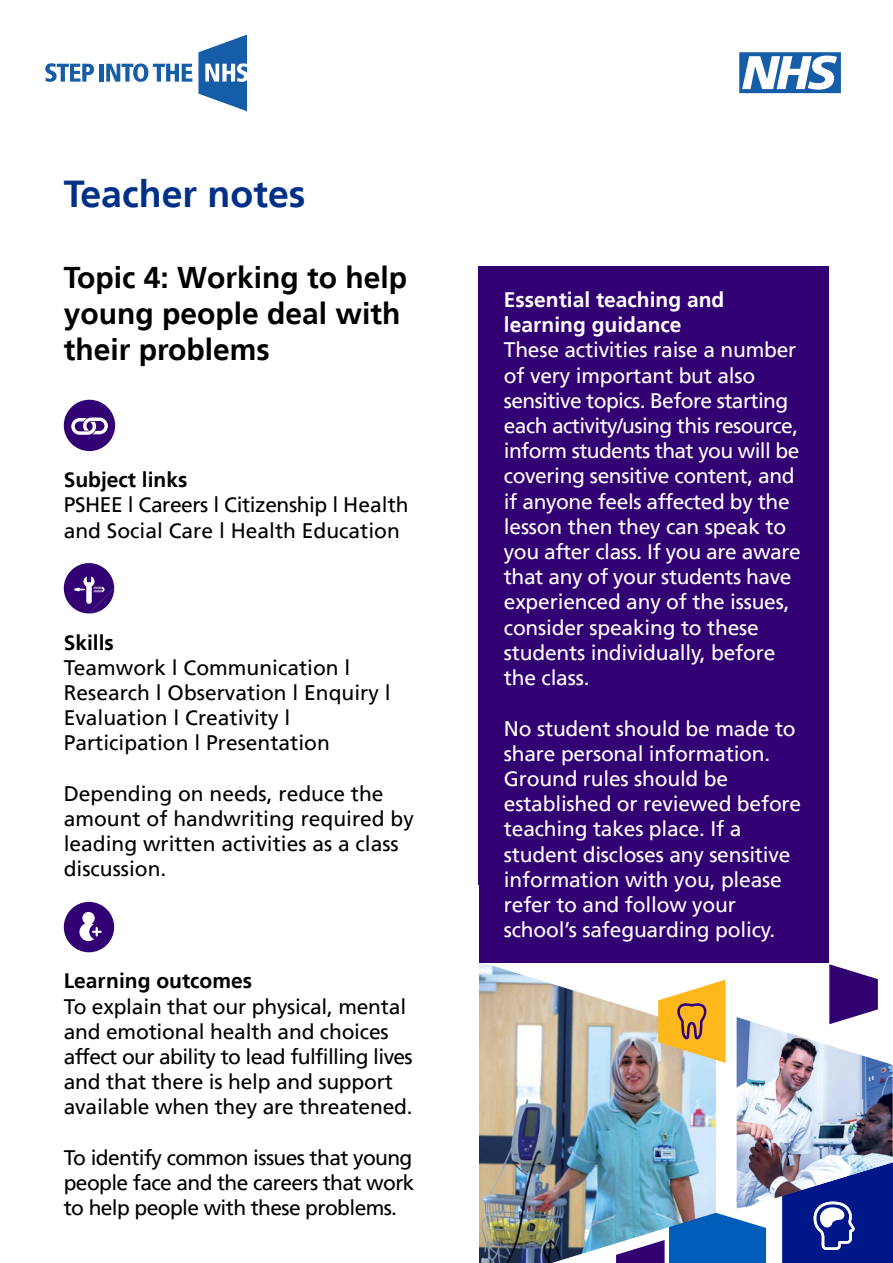
<style>
.page{position:relative;width:893px;height:1263px;background:#fff}
.page>*{position:absolute;margin:0;border:0;box-sizing:border-box;transform-origin:0 0}
.t1{font:700 37.5px "Frutiger LT";color:#003087}
.t2{font:700 30px/36px "Frutiger LT";color:#000}
.t3{font:21px/25.2px "Frutiger LT";letter-spacing:-.01em;color:#fff}
.t4{font:21px/25.2px "Frutiger LT";color:#000}
.t5{font:700 21px/25.2px "Frutiger LT";color:#fff}
.t6{font:700 21px "Frutiger LT";color:#000}
</style>
<div class="page">
<svg style="left:829px;top:964px;width:49px;height:53px"></svg>
<svg style="left:716px;top:1199px;width:50px;height:64px"></svg>
<img style="left:479px;top:963px;width:237px;height:300px">
<svg style="left:782px;top:1210px;width:111px;height:53px;background:#1a2f95"></svg>
<img style="left:737px;top:1017px;width:156px;height:193px">
<svg style="left:658px;top:980px;width:67px;height:83px;background:#ecb853"></svg>
<svg style="left:45px;top:63px;width:49px;height:19px"></svg>
<div style="left:99px;top:64px;width:5px;height:18px;background:#165da7"></div>
<svg style="left:106px;top:63px;width:86px;height:19px"></svg>
<svg style="left:198px;top:35px;width:49px;height:76px"></svg>
<svg style="left:739px;top:52px;width:102px;height:41px"></svg>
<div style="left:64px;top:400px;width:51px;height:51px;background:#330073;border-radius:50%"></div>
<svg style="left:71px;top:417px;width:37px;height:18px"></svg>
<svg style="left:64px;top:563px;width:50px;height:50px"></svg>
<div style="left:478px;top:266px;width:351px;height:697px;background:#330073"></div>
<div style="left:64px;top:902px;width:50px;height:50px;background:#330073;border-radius:50%"></div>
<svg style="left:79px;top:912px;width:23px;height:29px"></svg>
<h1 class="t1" style="left:64px;top:172px;width:243px">Teacher notes</h1>
<h2 class="t2" style="left:64px;top:260px;width:345px">Topic 4: Working to help young people deal with their problems</h2>
<p class="t6" style="left:64px;top:467px;width:125px">Subject links</p>
<p class="t4" style="left:64px;top:493px;width:346px">PSHEE l Careers l Citizenship l Health and Social Care l Health Education</p>
<p class="t6" style="left:64px;top:630px;width:52px">Skills</p>
<p class="t4" style="left:64px;top:655px;width:328px">Teamwork l Communication l<br>Research l Observation l Enquiry l<br>Evaluation l Creativity l<br>Participation l Presentation</p>
<p class="t4" style="left:64px;top:781px;width:352px">Depending on needs, reduce the amount of handwriting required by leading written activities as a class discussion.</p>
<p class="t6" style="left:64px;top:969px;width:190px">Learning outcomes</p>
<p class="t4" style="left:64px;top:994px;width:350px">To explain that our physical, mental and emotional health and choices affect our ability to lead fulfilling lives and that there is help and support available when they are threatened.</p>
<p class="t4" style="left:64px;top:1145px;width:352px;text-align:justify">To identify common issues that young people face and the careers that work to help people with these problems.</p>
<p class="t5" style="left:504px;top:287px;width:222px">Essential teaching and learning guidance</p>
<p class="t3" style="left:504px;top:338px;width:299px">These activities raise a number of very important but also sensitive topics. Before starting each activity/using this resource, inform students that you will be covering sensitive content, and if anyone feels affected by the lesson then they can speak to you after class. If you are aware that any of your students have experienced any of the issues, consider speaking to these students individually, before the class.</p>
<p class="t3" style="left:504px;top:716px;width:299px">No student should be made to share personal information.<br>Ground rules should be established or reviewed before teaching takes place. If a student discloses any sensitive information with you, please refer to and follow your school’s safeguarding policy.</p>
</div>
